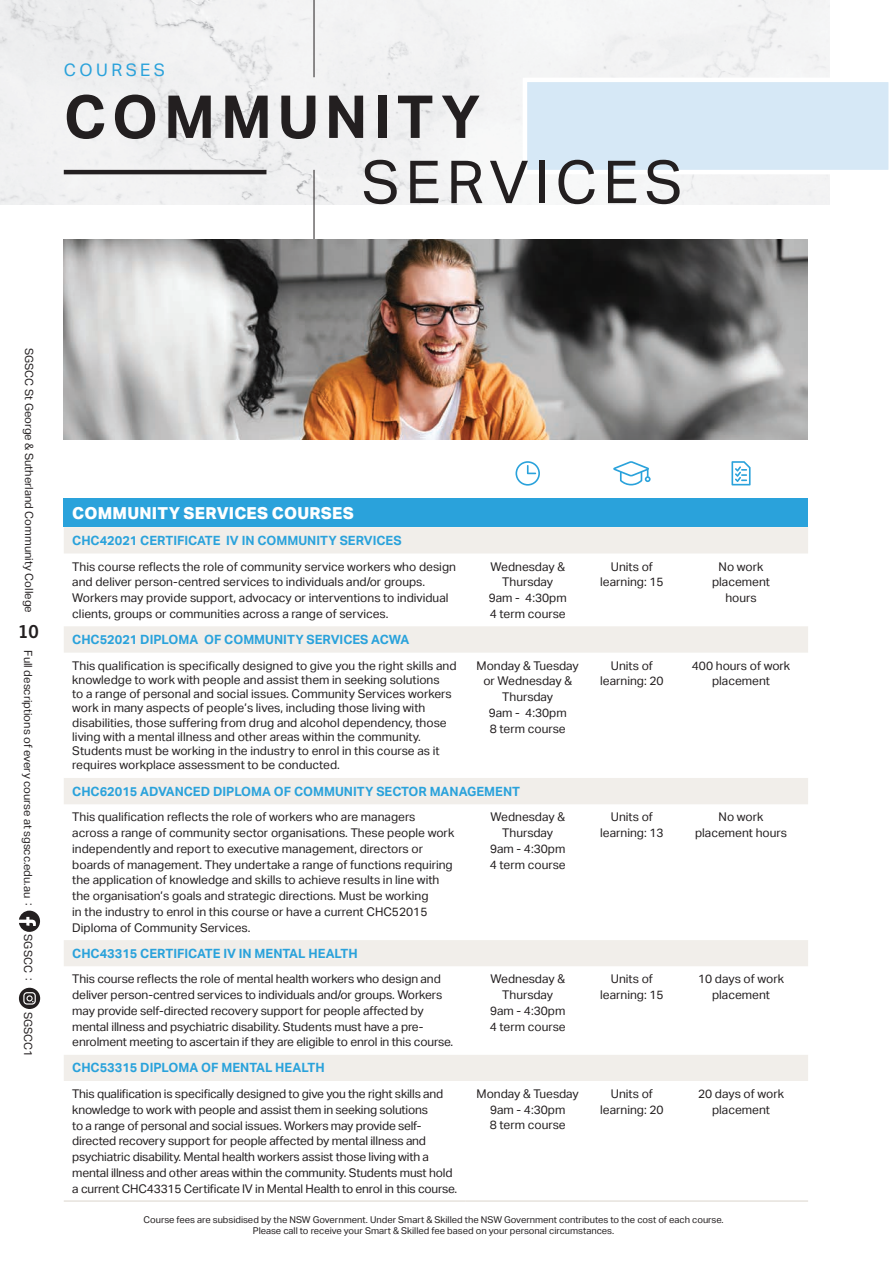
<style>
.page{position:relative;width:893px;height:1263px;background:#fff}
.page>*{position:absolute;margin:0;border:0;box-sizing:border-box;transform-origin:0 0}
.t1{font:700 59.25px "Aktiv Grotesk";letter-spacing:.1em;color:#231f20}
.t2{font:59.25px "Aktiv Grotesk";letter-spacing:.1em;color:#231f20}
.t3{font:700 18px "Trade Gothic Next LT Pro";color:#231f20}
.t4{font:17.25px "Aktiv Grotesk";letter-spacing:.2em;color:#2aa2db}
.t5{font:800 16.5px "Aktiv Grotesk";letter-spacing:.015em;color:#fff}
.t6{font:700 12.75px "Aktiv Grotesk";color:#2aa2db}
.t7{font:12px/15.8px "Aktiv Grotesk";color:#231f20;text-align:center}
.t8{font:11.25px "Aktiv Grotesk";color:#231f20}
.t9{font:9.3px/11.2px "Aktiv Grotesk";color:#231f20;text-align:center}
</style>
<div class="page">
<div style="left:0;top:0;width:829px;height:205px;background:#f2f2f3"></div>
<div style="left:64px;top:498px;width:744px;height:29px;background:#2aa2db"></div>
<svg style="left:64px;top:527px;width:744px;height:554px"></svg>
<hr style="left:64px;top:1201px;width:402px;height:1px;background:#dad4cb">
<hr style="left:466px;top:1201px;width:124px;height:1px;background:#dad4cb">
<hr style="left:590px;top:1201px;width:84px;height:1px;background:#dad4cb">
<hr style="left:674px;top:1201px;width:134px;height:1px;background:#dad4cb">
<svg style="left:515px;top:461px;width:25px;height:25px"></svg>
<svg style="left:613px;top:461px;width:38px;height:24px"></svg>
<svg style="left:731px;top:461px;width:20px;height:24px"></svg>
<hr style="left:64px;top:170px;width:202px;height:4px;background:#231f20">
<hr style="left:314px;top:0;width:1px;height:77px;background:#231f20">
<hr style="left:314px;top:170px;width:1px;height:70px;background:#231f20">
<div style="left:525px;top:80px;width:366px;height:92px;background:#d6e8f6"></div>
<div style="left:523px;top:78px;width:370px;height:96px;border:4px solid #fff"></div>
<img style="left:63px;top:240px;width:745px;height:200px">
<svg style="left:19px;top:911px;width:21px;height:21px"></svg>
<svg style="left:19px;top:988px;width:21px;height:21px"></svg>
<h3 class="t4" style="left:64px;top:60px;width:103px">COURSES</h3>
<h1 class="t1" style="left:64px;top:83px;width:418px">COMMUNITY</h1>
<h1 class="t2" style="left:362px;top:148px;width:322px">SERVICES</h1>
<p class="t8" style="left:36px;top:348px;width:266px;rotate:90deg">SGSCC St George &amp; Sutherland Community College</p>
<h2 class="t3" style="left:18px;top:619px;width:22px">10</h2>
<p class="t8" style="left:35px;top:650px;width:257px;rotate:90deg">Full descriptions of every course at sgscc.edu.au :</p>
<p class="t8" style="left:35px;top:934px;width:47px;rotate:90deg">SGSCC :</p>
<p class="t8" style="left:35px;top:1011px;width:46px;rotate:90deg">SGSCC1</p>
<h3 class="t5" style="left:72px;top:503px;width:283px">COMMUNITY SERVICES COURSES</h3>
<p class="t6" style="left:72px;top:533px;width:331px">CHC42021 CERTIFICATE IV IN COMMUNITY SERVICES</p>
<p class="t7" style="left:72px;top:558px;width:385px;text-align:left">This course reflects the role of community service workers who design and deliver person-centred services to individuals and/or groups.<br>Workers may provide support, advocacy or interventions to individual clients, groups or communities across a range of services.</p>
<p class="t7" style="left:489px;top:558px;width:80px">Wednesday &amp;<br>Thursday<br>9am - 4:30pm<br>4 term course</p>
<p class="t7" style="left:600px;top:558px;width:65px">Units of learning: 15</p>
<p class="t7" style="left:712px;top:558px;width:59px">No work placement hours</p>
<p class="t6" style="left:72px;top:632px;width:338px">CHC52021 DIPLOMA OF COMMUNITY SERVICES ACWA</p>
<p class="t7" style="left:72px;top:658px;width:386px;line-height:14.2px;text-align:left">This qualification is specifically designed to give you the right skills and knowledge to work with people and assist them in seeking solutions<br>to a range of personal and social issues. Community Services workers work in many aspects of people’s lives, including those living with disabilities, those suffering from drug and alcohol dependency, those living with a mental illness and other areas within the community.<br>Students must be working in the industry to enrol in this course as it requires workplace assessment to be conducted.</p>
<p class="t7" style="left:477px;top:658px;width:104px">Monday &amp; Tuesday or Wednesday &amp;<br>Thursday<br>9am - 4:30pm<br>8 term course</p>
<p class="t7" style="left:600px;top:658px;width:65px">Units of learning: 20</p>
<p class="t7" style="left:692px;top:658px;width:100px">400 hours of work placement</p>
<p class="t6" style="left:72px;top:784px;width:449px">CHC62015 ADVANCED DIPLOMA OF COMMUNITY SECTOR MANAGEMENT</p>
<p class="t7" style="left:72px;top:809px;width:383px;text-align:left">This qualification reflects the role of workers who are managers across a range of community sector organisations. These people work independently and report to executive management, directors or boards of management. They undertake a range of functions requiring the application of knowledge and skills to achieve results in line with the organisation’s goals and strategic directions. Must be working<br>in the industry to enrol in this course or have a current CHC52015<br>Diploma of Community Services.</p>
<p class="t7" style="left:490px;top:809px;width:77px">Wednesday &amp;<br>Thursday<br>9am - 4:30pm<br>4 term course</p>
<p class="t7" style="left:600px;top:809px;width:65px">Units of learning: 13</p>
<p class="t7" style="left:695px;top:809px;width:93px">No work placement hours</p>
<p class="t6" style="left:72px;top:946px;width:287px">CHC43315 CERTIFICATE IV IN MENTAL HEALTH</p>
<p class="t7" style="left:72px;top:971px;width:382px;text-align:left">This course reflects the role of mental health workers who design and deliver person-centred services to individuals and/or groups. Workers may provide self-directed recovery support for people affected by mental illness and psychiatric disability. Students must have a pre&shy;enrolment meeting to ascertain if they are eligible to enrol in this course.</p>
<p class="t7" style="left:490px;top:971px;width:77px">Wednesday &amp;<br>Thursday<br>9am - 4:30pm<br>4 term course</p>
<p class="t7" style="left:600px;top:971px;width:65px">Units of learning: 15</p>
<p class="t7" style="left:698px;top:971px;width:87px">10 days of work placement</p>
<p class="t6" style="left:72px;top:1060px;width:254px">CHC53315 DIPLOMA OF MENTAL HEALTH</p>
<p class="t7" style="left:72px;top:1086px;width:386px;text-align:left">This qualification is specifically designed to give you the right skills and knowledge to work with people and assist them in seeking solutions<br>to a range of personal and social issues. Workers may provide self&shy;directed recovery support for people affected by mental illness and psychiatric disability. Mental health workers assist those living with a mental illness and other areas within the community. Students must hold a current CHC43315 Certificate IV in Mental Health to enrol in this course.</p>
<p class="t7" style="left:477px;top:1086px;width:104px">Monday &amp; Tuesday<br>9am - 4:30pm<br>8 term course</p>
<p class="t7" style="left:600px;top:1086px;width:65px">Units of learning: 20</p>
<p class="t7" style="left:698px;top:1086px;width:87px">20 days of work placement</p>
<p class="t9" style="left:143px;top:1214px;width:582px">Course fees are subsidised by the NSW Government. Under Smart &amp; Skilled the NSW Government contributes to the cost of each course.<br>Please call to receive your Smart &amp; Skilled fee based on your personal circumstances.</p>
</div>
